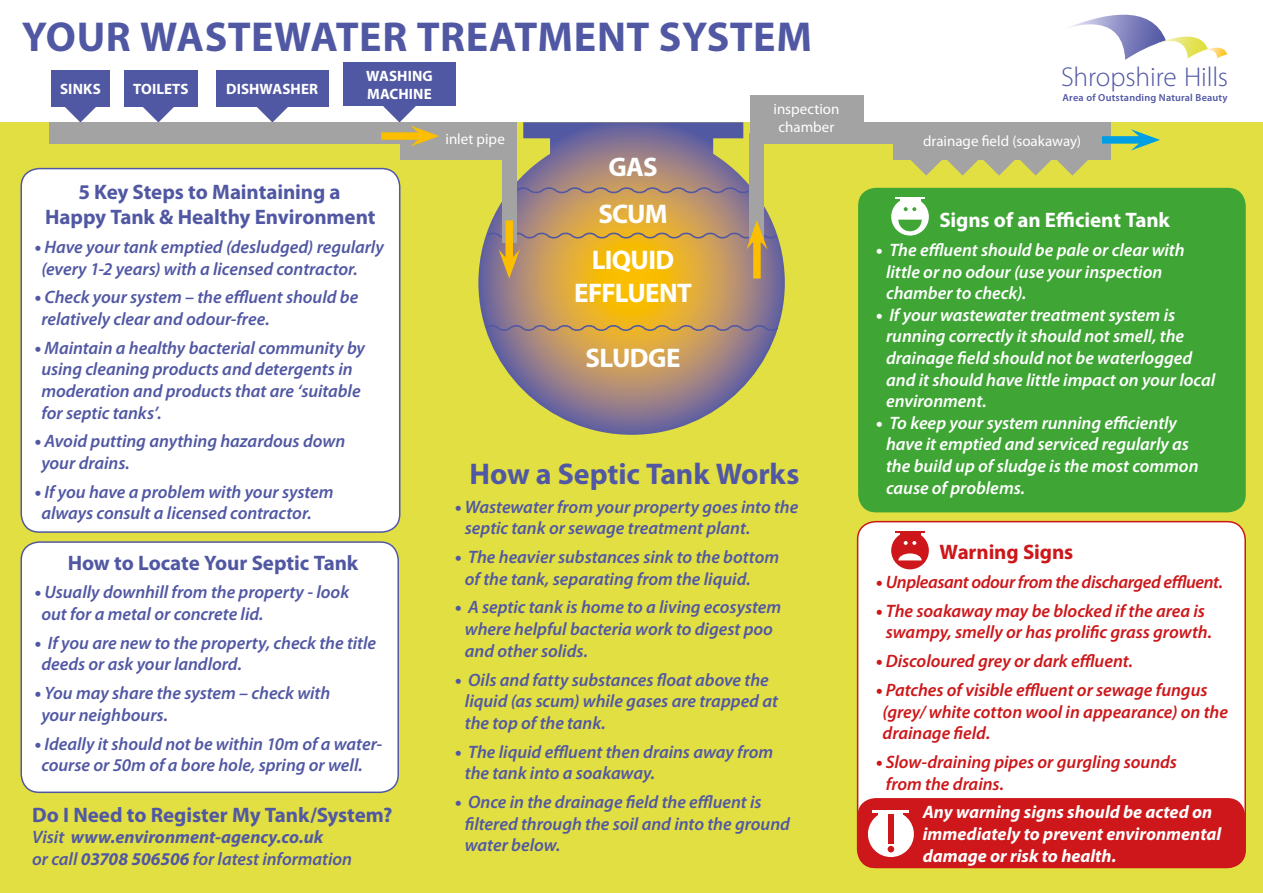
<style>
.page{position:relative;width:1263px;height:893px;background:#fff}
.page>*{position:absolute;margin:0;border:0;box-sizing:border-box;transform-origin:0 0}
.t1{font:700 42px "Myriad Pro";letter-spacing:.01em;color:#5158a3}
.t2{font:700 30px "Myriad Pro";letter-spacing:-.005em;color:#5158a3}
.t3{font:300 27.45px "Myriad Pro";letter-spacing:-.005em;color:#5057a3}
.t4{font:700 27px/46.8px "Myriad Pro";letter-spacing:-.025em;color:#fff;text-align:center}
.t5{font:700 21px/25.2px "Myriad Pro";letter-spacing:-.005em;color:#5158a3;text-align:center}
.t6{font:700 21px "Myriad Pro";letter-spacing:-.005em;color:#fff}
.t7{font:700 21px "Myriad Pro";letter-spacing:-.005em;color:#cd171a}
.t8{font:italic 600 18px/21.6px "Myriad Pro";letter-spacing:-.005em;color:#5158a3}
.t9{font:italic 600 18px/21.6px "Myriad Pro";letter-spacing:-.005em;color:#fff}
.t10{font:italic 600 18px/21.6px "Myriad Pro";letter-spacing:-.005em;color:#cd171a}
.t11{font:italic 700 18px/21.6px "Myriad Pro";color:#fff}
.t12{font:italic 700 18px/21.6px "Myriad Pro";color:#5158a3}
.t13{font:15px/18px "Myriad Pro";color:#fff;text-align:center}
.t14{font:700 15px/18px "Myriad Pro";letter-spacing:.005em;color:#fff}
.t15{font:600 10.2px "Myriad Pro";letter-spacing:.02em;color:#5057a3}
.s1{font-weight:900;font-style:normal}
.s2{font-weight:600}
</style>
<div class="page">
<div style="left:0;top:123px;width:1263px;height:770px;background:#e2df42"></div>
<div style="left:858px;top:188px;width:388px;height:324px;background:#3fa535;border-radius:18px"></div>
<div style="left:858px;top:522px;width:387px;height:345px;background:#fff;border-radius:18px"></div>
<div style="left:857px;top:521px;width:389px;height:347px;border:2px solid #cd171a;border-radius:18px"></div>
<div style="left:21px;top:542px;width:377px;height:250px;background:#fff;border-radius:18px"></div>
<div style="left:21px;top:541px;width:378px;height:252px;border:2px solid #5158a3;border-radius:18px"></div>
<div style="left:858px;top:798px;width:387px;height:70px;background:#cd171a;border-radius:18px"></div>
<svg style="left:64px;top:106px;width:33px;height:16px"></svg>
<svg style="left:142px;top:106px;width:33px;height:16px"></svg>
<svg style="left:256px;top:106px;width:33px;height:16px"></svg>
<svg style="left:910px;top:159px;width:179px;height:17px"></svg>
<div style="left:21px;top:169px;width:379px;height:363px;background:#fff;border-radius:18px"></div>
<div style="left:21px;top:168px;width:379px;height:365px;border:2px solid #5158a3;border-radius:18px"></div>
<svg style="left:478px;top:122px;width:307px;height:313px"></svg>
<div style="left:49px;top:122px;width:464px;height:22px;background:#a3a3a3"></div>
<div style="left:753px;top:122px;width:358px;height:22px;background:#a3a3a3"></div>
<div style="left:400px;top:122px;width:117px;height:37px;background:#a3a3a3"></div>
<div style="left:749px;top:95px;width:114px;height:49px;background:#a3a3a3"></div>
<div style="left:893px;top:135px;width:218px;height:24px;background:#a3a3a3"></div>
<div style="left:51px;top:70px;width:58px;height:36px;background:#5158a3"></div>
<div style="left:124px;top:70px;width:73px;height:36px;background:#5158a3"></div>
<div style="left:216px;top:70px;width:112px;height:36px;background:#5158a3"></div>
<div style="left:343px;top:62px;width:113px;height:44px;background:#5158a3"></div>
<div style="left:891px;top:198px;width:38px;height:38px;background:#fff;border-radius:50%"></div>
<div style="left:900px;top:198px;width:20px;height:6px;background:#fff"></div>
<hr style="left:895px;top:197px;width:30px;height:2px;background:#fff">
<svg style="left:904px;top:207px;width:12px;height:4px"></svg>
<svg style="left:898px;top:220px;width:24px;height:11px"></svg>
<div style="left:891px;top:532px;width:38px;height:37px;background:#cd171a;border-radius:50%"></div>
<div style="left:900px;top:532px;width:20px;height:6px;background:#cd171a"></div>
<hr style="left:895px;top:531px;width:30px;height:2px;background:#cd171a">
<svg style="left:904px;top:541px;width:12px;height:4px"></svg>
<svg style="left:898px;top:553px;width:24px;height:7px"></svg>
<div style="left:868px;top:811px;width:46px;height:46px;background:#fff;border-radius:50%"></div>
<div style="left:879px;top:811px;width:24px;height:7px;background:#fff"></div>
<hr style="left:873px;top:810px;width:36px;height:2px;background:#fff">
<svg style="left:888px;top:846px;width:6px;height:6px"></svg>
<div style="left:888px;top:814px;width:6px;height:29px;background:#cd171a"></div>
<svg style="left:1068px;top:14px;width:159px;height:46px"></svg>
<svg style="left:517px;top:185px;width:232px;height:10px;background:#9e837d"></svg>
<svg style="left:484px;top:323px;width:296px;height:10px;background:#ac8d68"></svg>
<div style="left:502px;top:133px;width:15px;height:109px;background:#a3a3a3"></div>
<div style="left:749px;top:133px;width:15px;height:109px;background:#a3a3a3"></div>
<div style="left:381px;top:132px;width:41px;height:8px;background:#fbbe00"></div>
<svg style="left:383px;top:106px;width:56px;height:41px"></svg>
<svg style="left:485px;top:220px;width:294px;height:59px;background:#ca9f4b"></svg>
<div style="left:1102px;top:136px;width:41px;height:8px;background:#009fe3"></div>
<svg style="left:1131px;top:129px;width:29px;height:22px"></svg>
<h1 class="t1" style="left:22px;top:9px;width:53px">Your</h1>
<h1 class="t1" style="left:140px;top:9px;width:673px">Wastewater Treatment System</h1>
<p class="t14" style="left:60px;top:79px;width:42px">SINKS</p>
<p class="t14" style="left:133px;top:79px;width:57px">TOILETS</p>
<p class="t14" style="left:226px;top:79px;width:93px">DISHWASHER</p>
<p class="t14" style="left:366px;top:66px;width:68px">WASHING<br>MAC</p>
<p class="t14" style="left:398px;top:84px;width:19px">HINE</p>
<p class="t5" style="left:45px;top:179px;width:332px">5 Key Steps to Maintaining a<br>Happy Tank &amp; Healthy Environment</p>
<p class="t8" style="left:41px;top:236px;width:344px;text-indent:-7px"><span class="s1">•</span> Have your tank emptied (desludged) regularly (every 1-2 years) with a licensed contractor.</p>
<p class="t8" style="left:41px;top:286px;width:318px;text-indent:-7px"><span class="s1">•</span> Check your system – the effluent should be relatively clear and odour-free.</p>
<p class="t8" style="left:41px;top:337px;width:325px;text-indent:-7px"><span class="s1">•</span> Maintain a healthy bacterial community by using cleaning products and detergents in moderation and products that are ‘suitable for septic tanks’.</p>
<p class="t8" style="left:41px;top:430px;width:305px;text-indent:-7px"><span class="s1">•</span> Avoid putting anything hazardous down your drains.</p>
<p class="t8" style="left:41px;top:481px;width:294px;text-indent:-7px"><span class="s1">•</span> If you have a problem with your system always consult a licensed contractor.</p>
<p class="t5" style="left:68px;top:549px;width:292px">How to Locate Your Septic Tank</p>
<p class="t8" style="left:41px;top:581px;width:309px;text-indent:-7px"><span class="s1">•</span> Usually downhill from the property - look out for a metal or concrete lid.</p>
<p class="t8" style="left:41px;top:631px;width:336px;text-indent:-7px"><span class="s1">•</span> If you are new to the property, check the title deeds or ask your landlord.</p>
<p class="t8" style="left:41px;top:682px;width:290px;text-indent:-7px"><span class="s1">•</span> You may share the system – check with your neighbours.</p>
<p class="t8" style="left:41px;top:732px;width:342px;text-indent:-7px"><span class="s1">•</span> Ideally it should not be within 10m of a water&shy;course or 50m of a bore hole, spring or well.</p>
<p class="t5" style="left:32px;top:801px;width:362px">Do I Need to Register My Tank/System?</p>
<p class="t12" style="left:32px;top:826px;width:321px"><span class="s2">Visit</span> www.environment-agency.co.uk<br><span class="s2">or call</span> 03708 506506 <span class="s2">for latest information</span></p>
<p class="t13" style="left:446px;top:130px;width:61px">inlet pipe</p>
<h3 class="t4" style="left:592px;top:142px;width:84px">GAS<br>SCUM<br>LIQUID</h3>
<h3 class="t4" style="left:574px;top:268px;width:87px">EFFLUENT</h3>
<h3 class="t4" style="left:586px;top:333px;width:93px">SLUDGE</h3>
<p class="t13" style="left:773px;top:100px;width:67px">inspection chamber</p>
<h2 class="t2" style="left:470px;top:454px;width:331px">How a Septic Tank Works</h2>
<p class="t8" style="left:465px;top:495px;width:335px;text-indent:-10px"><span class="s1">•</span> Wastewater from your property goes into the septic tank or sewage treatment plant.</p>
<p class="t8" style="left:465px;top:546px;width:316px;text-indent:-10px"><span class="s1">•</span> The heavier substances sink to the bottom of the tank, separating from the liquid.</p>
<p class="t8" style="left:465px;top:596px;width:318px;text-indent:-10px"><span class="s1">•</span> A septic tank is home to a living ecosystem where helpful bacteria work to digest poo and other solids.</p>
<p class="t8" style="left:465px;top:668px;width:315px;text-indent:-10px"><span class="s1">•</span> Oils and fatty substances float above the liquid (as scum) while gases are trapped at the top of the tank.</p>
<p class="t8" style="left:465px;top:740px;width:310px;text-indent:-10px"><span class="s1">•</span> The liquid effluent then drains away from the tank into a soakaway.</p>
<p class="t8" style="left:465px;top:791px;width:327px;text-indent:-10px"><span class="s1">•</span> Once in the drainage field the effluent is filtered through the soil and into the ground water below.</p>
<h3 class="t3" style="left:1061px;top:62px;width:169px">Shropshire Hills</h3>
<p class="t15" style="left:1063px;top:92px;width:167px">Area of Outstanding Natural Beauty</p>
<p class="t13" style="left:923px;top:131px;width:160px">drainage field (soakaway)</p>
<p class="t6" style="left:939px;top:206px;width:232px">Signs of an Efficient Tank</p>
<p class="t9" style="left:886px;top:239px;width:300px;text-indent:-10px"><span class="s1">•</span> The effluent should be pale or clear with little or no odour (use your inspection chamber to check).</p>
<p class="t9" style="left:886px;top:303px;width:331px;text-indent:-10px"><span class="s1">•</span> If your wastewater treatment system is running correctly it should not smell, the drainage field should not be waterlogged and it should have little impact on your local environment.</p>
<p class="t9" style="left:886px;top:411px;width:314px;text-indent:-10px"><span class="s1">•</span> To keep your system running efficiently have it emptied and serviced regularly as the build up of sludge is the most common cause of problems.</p>
<p class="t7" style="left:940px;top:538px;width:135px">Warning Signs</p>
<p class="t10" style="left:876px;top:571px;width:349px"><span class="s1">•</span> Unpleasant odour from the discharged effluent.</p>
<p class="t10" style="left:876px;top:599px;width:337px;text-align:center"><span class="s1">•</span> The soakaway may be blocked if the area is swampy, smelly or has prolific grass growth.</p>
<p class="t10" style="left:876px;top:650px;width:259px"><span class="s1">•</span> Discoloured grey or dark effluent.</p>
<p class="t10" style="left:882px;top:679px;width:347px;text-indent:-7px"><span class="s1">•</span> Patches of visible effluent or sewage fungus (grey/ white cotton wool in appearance) on the drainage field.</p>
<p class="t10" style="left:886px;top:751px;width:293px;text-indent:-10px"><span class="s1">•</span> Slow-draining pipes or gurgling sounds from the drains.</p>
<p class="t11" style="left:923px;top:801px;width:300px">Any warning signs should be acted on immediately to prevent environmental damage or risk to health.</p>
</div>
